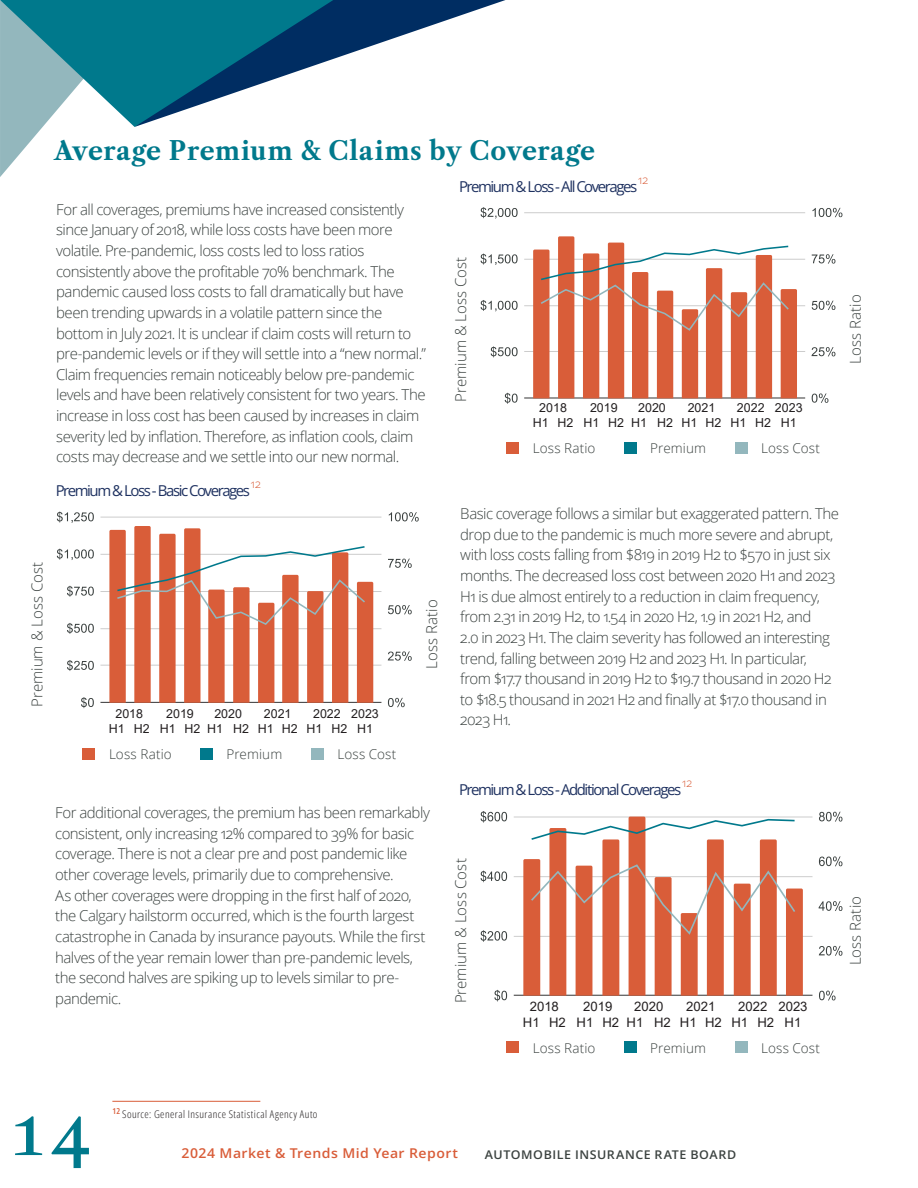
<style>
.page{position:relative;width:918px;height:1188px;background:#fff}
.page>*{position:absolute;margin:0;border:0;box-sizing:border-box;transform-origin:0 0}
.t1{font:72px "Libre Caslon Text";color:#00798c}
._2nd_heads{font:700 25.5px "Libre Caslon Text";letter-spacing:.025em;color:#00798c}
.main_text_3{font:300 15px/20.7px "Open Sans";letter-spacing:-.035em;color:#3b4240}
.Chart_head{font:15px "Open Sans";letter-spacing:-.095em;color:#1e3160}
.main_text_2{font:300 15px "Open Sans";letter-spacing:.005em;color:#3b4240}
.main_text_2-2{font:300 13.5px "Open Sans";letter-spacing:.01em;color:#3b4240}
.t2{font:600 13.5px "Open Sans";letter-spacing:.035em;color:#d95d39;scale:1.04 1}
.t3{font:13.05px/15.9px "Arial";color:#231f20}
.t4{font:12.45px/15.1px "Arial";color:#231f20}
.t5{font:600 12px "Open Sans";letter-spacing:.045em;color:#3b4240;scale:1.04 1}
.Chart_head-2{font:300 11.55px "Open Sans";color:#d95d39}
.footnote_text{font:300 10.5px "Open Sans Condensed";letter-spacing:.045em;color:#231f20;scale:1.04 1}
</style>
<div class="page">
<div style="left:624px;top:442px;width:12px;height:12px;background:#00798c"></div>
<div style="left:735px;top:442px;width:12px;height:12px;background:#93b7bd"></div>
<div style="left:507px;top:442px;width:12px;height:12px;background:#d95d39"></div>
<div style="left:624px;top:1042px;width:12px;height:11px;background:#00798c"></div>
<div style="left:735px;top:1042px;width:12px;height:11px;background:#93b7bd"></div>
<div style="left:507px;top:1042px;width:12px;height:11px;background:#d95d39"></div>
<div style="left:200px;top:748px;width:12px;height:12px;background:#00798c"></div>
<div style="left:311px;top:748px;width:12px;height:12px;background:#93b7bd"></div>
<div style="left:83px;top:748px;width:12px;height:12px;background:#d95d39"></div>
<hr style="left:524px;top:398px;width:281px;height:1px;background:#333">
<hr style="left:524px;top:351px;width:281px;height:1px;background:#ccc">
<hr style="left:524px;top:305px;width:281px;height:1px;background:#ccc">
<hr style="left:524px;top:259px;width:281px;height:1px;background:#ccc">
<hr style="left:524px;top:212px;width:281px;height:1px;background:#ccc">
<svg style="left:532px;top:236px;width:266px;height:162px"></svg>
<svg style="left:505px;top:393px;width:13px;height:11px"></svg>
<svg style="left:491px;top:346px;width:27px;height:11px"></svg>
<svg style="left:481px;top:300px;width:37px;height:11px"></svg>
<svg style="left:481px;top:254px;width:37px;height:11px"></svg>
<svg style="left:481px;top:207px;width:37px;height:12px"></svg>
<svg style="left:812px;top:393px;width:16px;height:10px"></svg>
<svg style="left:812px;top:347px;width:23px;height:9px"></svg>
<svg style="left:812px;top:301px;width:23px;height:9px"></svg>
<svg style="left:812px;top:254px;width:23px;height:10px"></svg>
<svg style="left:813px;top:208px;width:29px;height:9px"></svg>
<hr style="left:514px;top:995px;width:298px;height:1px;background:#333">
<hr style="left:514px;top:936px;width:298px;height:1px;background:#ccc">
<hr style="left:514px;top:876px;width:298px;height:1px;background:#ccc">
<hr style="left:514px;top:817px;width:298px;height:1px;background:#ccc">
<svg style="left:523px;top:817px;width:281px;height:179px"></svg>
<svg style="left:494px;top:990px;width:13px;height:11px"></svg>
<svg style="left:481px;top:930px;width:26px;height:12px"></svg>
<svg style="left:481px;top:871px;width:26px;height:11px"></svg>
<svg style="left:481px;top:811px;width:26px;height:12px"></svg>
<svg style="left:819px;top:991px;width:17px;height:9px"></svg>
<svg style="left:819px;top:946px;width:23px;height:10px"></svg>
<svg style="left:819px;top:901px;width:23px;height:10px"></svg>
<svg style="left:819px;top:856px;width:23px;height:10px"></svg>
<svg style="left:819px;top:812px;width:23px;height:10px"></svg>
<hr style="left:100px;top:702px;width:281px;height:1px;background:#333">
<hr style="left:100px;top:665px;width:281px;height:1px;background:#ccc">
<hr style="left:100px;top:628px;width:281px;height:1px;background:#ccc">
<hr style="left:100px;top:591px;width:281px;height:1px;background:#ccc">
<hr style="left:100px;top:554px;width:281px;height:1px;background:#ccc">
<hr style="left:100px;top:517px;width:281px;height:1px;background:#ccc">
<svg style="left:109px;top:526px;width:265px;height:177px"></svg>
<svg style="left:81px;top:697px;width:13px;height:11px"></svg>
<svg style="left:67px;top:660px;width:27px;height:11px"></svg>
<svg style="left:67px;top:623px;width:27px;height:11px"></svg>
<svg style="left:67px;top:586px;width:27px;height:11px"></svg>
<svg style="left:57px;top:549px;width:37px;height:11px"></svg>
<svg style="left:57px;top:512px;width:37px;height:11px"></svg>
<svg style="left:388px;top:698px;width:17px;height:9px"></svg>
<svg style="left:388px;top:651px;width:24px;height:10px"></svg>
<svg style="left:388px;top:605px;width:24px;height:9px"></svg>
<svg style="left:388px;top:559px;width:24px;height:9px"></svg>
<svg style="left:389px;top:512px;width:30px;height:10px"></svg>
<hr style="left:112px;top:1101px;width:148px;height:1px;background:#d95d39">
<svg style="left:98px;top:0;width:26px;height:117px;background:#1a8798"></svg>
<svg style="left:0;top:0;width:98px;height:177px"></svg>
<svg style="left:333px;top:0;width:173px;height:59px"></svg>
<svg style="left:124px;top:0;width:209px;height:127px"></svg>
<p class="main_text_2" style="left:27px;top:707px;width:147px;rotate:-90deg">Premium &amp; Loss Cost</p>
<p class="_2nd_heads" style="left:54px;top:135px;width:543px">Average Premium &amp; Claims by Coverage</p>
<p class="main_text_3" style="left:56px;top:199px;width:371px">For all coverages, premiums have increased consistently since January of 2018, while loss costs have been more volatile. Pre-pandemic, loss costs led to loss ratios consistently above the profitable 70% benchmark. The pandemic caused loss costs to fall dramatically but have been trending upwards in a volatile pattern since the bottom in July 2021. It is unclear if claim costs will return to pre-pandemic levels or if they will settle into a “new normal.” Claim frequencies remain noticeably below pre-pandemic levels and have been relatively consistent for two years. The increase in loss cost has been caused by increases in claim severity led by inflation. Therefore, as inflation cools, claim costs may decrease and we settle into our new normal.</p>
<p class="Chart_head-2" style="left:251px;top:476px;width:12px">12</p>
<p class="Chart_head" style="left:56px;top:481px;width:196px">Premium &amp; Loss - Basic Coverages</p>
<p class="t4" style="left:109px;top:706px;width:271px;text-indent:204px">2022 2023<br>H1 H2 H1 H2 H1 H2 H1 H2 H1 H2 H1</p>
<p class="t4" style="left:115px;top:706px;width:29px">2018</p>
<p class="t4" style="left:166px;top:706px;width:29px">2019</p>
<p class="t4" style="left:214px;top:706px;width:29px">2020</p>
<p class="t4" style="left:264px;top:706px;width:29px">2021</p>
<p class="main_text_2-2" style="left:109px;top:745px;width:64px">Loss Ratio</p>
<p class="main_text_2-2" style="left:226px;top:745px;width:57px">Premium</p>
<p class="main_text_2-2" style="left:337px;top:745px;width:61px">Loss Cost</p>
<p class="main_text_2" style="left:421px;top:669px;width:71px;rotate:-90deg">Loss Ratio</p>
<p class="main_text_3" style="left:55px;top:802px;width:376px">For additional coverages, the premium has been remarkably consistent, only increasing 12% compared to 39% for basic coverage. There is not a clear pre and post pandemic like other coverage levels, primarily due to comprehensive.<br>As other coverages were dropping in the first half of 2020, the Calgary hailstorm occurred, which is the fourth largest catastrophe in Canada by insurance payouts. While the first halves of the year remain lower than pre-pandemic levels, the second halves are spiking up to levels similar to pre&shy;pandemic.</p>
<p class="Chart_head" style="left:459px;top:176px;width:180px">Premium &amp; Loss - AllCoverages</p>
<p class="Chart_head-2" style="left:638px;top:171px;width:12px">12</p>
<p class="main_text_2" style="left:451px;top:402px;width:147px;rotate:-90deg">Premium &amp; Loss Cost</p>
<p class="t4" style="left:533px;top:400px;width:271px;text-indent:204px">2022 2023<br>H1 H2 H1 H2 H1 H2 H1 H2 H1 H2 H1</p>
<p class="t4" style="left:539px;top:400px;width:29px">2018</p>
<p class="t4" style="left:590px;top:400px;width:29px">2019</p>
<p class="t4" style="left:638px;top:400px;width:29px">2020</p>
<p class="t4" style="left:688px;top:400px;width:29px">2021</p>
<p class="main_text_2-2" style="left:533px;top:439px;width:64px">Loss Ratio</p>
<p class="main_text_2-2" style="left:650px;top:439px;width:57px">Premium</p>
<p class="main_text_2-2" style="left:761px;top:439px;width:61px">Loss Cost</p>
<p class="main_text_3" style="left:460px;top:503px;width:380px">Basic coverage follows a similar but exaggerated pattern. The drop due to the pandemic is much more severe and abrupt, with loss costs falling from $819 in 2019 H2 to $570 in just six months. The decreased loss cost between 2020 H1 and 2023<br>H1 is due almost entirely to a reduction in claim frequency, from 2.31 in 2019 H2, to 1.54 in 2020 H2, 1.9 in 2021 H2, and<br>2.0 in 2023 H1. The claim severity has followed an interesting trend, falling between 2019 H2 and 2023 H1. In particular, from $17.7 thousand in 2019 H2 to $19.7 thousand in 2020 H2 to $18.5 thousand in 2021 H2 and finally at $17.0 thousand in 2023 H1.</p>
<p class="Chart_head" style="left:459px;top:780px;width:224px">Premium &amp; Loss - Additional Coverages</p>
<p class="Chart_head-2" style="left:682px;top:775px;width:12px">12</p>
<p class="main_text_2" style="left:451px;top:1003px;width:147px;rotate:-90deg">Premium &amp; Loss Cost</p>
<p class="t3" style="left:523px;top:999px;width:286px;text-indent:215px">2022 2023<br>H1 H2 H1 H2 H1 H2 H1 H2 H1 H2 H1</p>
<p class="t3" style="left:530px;top:999px;width:31px">2018</p>
<p class="t3" style="left:583px;top:999px;width:31px">2019</p>
<p class="t3" style="left:634px;top:999px;width:31px">2020</p>
<p class="t3" style="left:686px;top:999px;width:31px">2021</p>
<p class="main_text_2-2" style="left:533px;top:1038px;width:64px">Loss Ratio</p>
<p class="main_text_2-2" style="left:650px;top:1038px;width:57px">Premium</p>
<p class="main_text_2-2" style="left:761px;top:1038px;width:61px">Loss Cost</p>
<p class="main_text_2" style="left:845px;top:364px;width:71px;rotate:-90deg">Loss Ratio</p>
<p class="main_text_2" style="left:845px;top:965px;width:71px;rotate:-90deg">Loss Ratio</p>
<h1 class="t1" style="left:12px;top:1085px;width:81px">14</h1>
<p class="footnote_text" style="left:112px;top:1107px;width:199px"><sup>12</sup> Source: General Insurance Statistical Agency Auto</p>
<p class="t2" style="left:181px;top:1144px;width:267px">2024 Market &amp; Trends Mid Year Report</p>
<p class="t5" style="left:485px;top:1146px;width:243px">AUTOMOBILE INSURANCE RATE BOARD</p>
</div>
